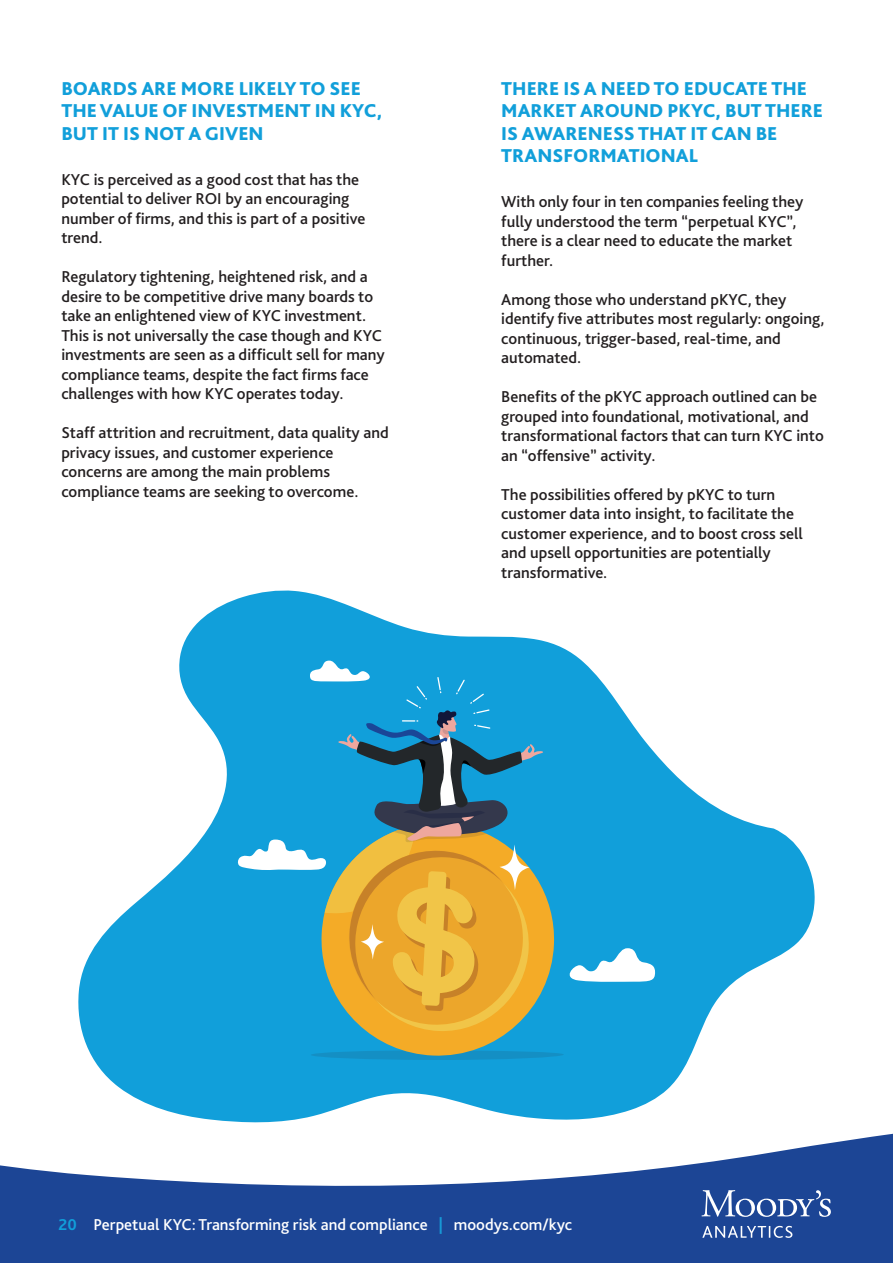
<style>
.page{position:relative;width:893px;height:1263px;background:#fff}
.page>*{position:absolute;margin:0;border:0;box-sizing:border-box;transform-origin:0 0}
.t1{font:800 19.5px/22.5px "Bliss Pro";color:#119fda}
.t2{font:500 16.5px/19.5px "Bliss Pro";color:#231f20}
.t3{font:500 16.5px "Bliss Pro";color:#fff}
.s1{font-weight:700;color:#119fda}
.s2{font-weight:700;color:#1799d6}
</style>
<div class="page">
<svg style="left:78px;top:590px;width:737px;height:533px;fill:#119fda"></svg>
<svg style="left:0;top:1133px;width:893px;height:74px"></svg>
<div style="left:0;top:1207px;width:893px;height:56px;background:#1c4595"></div>
<svg style="left:702px;top:1226px;width:90px;height:12px"></svg>
<svg style="left:701px;top:1190px;width:130px;height:27px"></svg>
<div style="left:311px;top:1050px;width:253px;height:10px;background:#148fc4;border-radius:50%"></div>
<svg style="left:321px;top:823px;width:235px;height:235px;fill:#129fd2"></svg>
<svg style="left:561px;top:948px;width:94px;height:34px"></svg>
<svg style="left:237px;top:660px;width:306px;height:373px;background:#659e97"></svg>
<p class="t1" style="left:61px;top:77px;width:322px">BOARDS ARE MORE LIKELY TO SEE<br>THE VALUE OF INVESTMENT IN KYC,<br>BUT IT IS NOT A GIVEN</p>
<p class="t2" style="left:61px;top:169px;width:305px">KYC is perceived as a good cost that has the potential to deliver ROI by an encouraging number of firms, and this is part of a positive trend.</p>
<p class="t2" style="left:61px;top:267px;width:325px">Regulatory tightening, heightened risk, and a desire to be competitive drive many boards to take an enlightened view of KYC investment.<br>This is not universally the case though and KYC investments are seen as a difficult sell for many compliance teams, despite the fact firms face challenges with how KYC operates today.</p>
<p class="t2" style="left:61px;top:423px;width:329px">Staff attrition and recruitment, data quality and privacy issues, and customer experience concerns are among the main problems compliance teams are seeking to overcome.</p>
<p class="t1" style="left:501px;top:77px;width:323px">THERE IS A NEED TO EDUCATE THE<br>MARKET AROUND PKYC, BUT THERE<br>IS AWARENESS THAT IT CAN BE<br>TRANSFORMATIONAL</p>
<p class="t2" style="left:501px;top:192px;width:304px">With only four in ten companies feeling they fully understood the term “perpetual KYC”, there is a clear need to educate the market further.</p>
<p class="t2" style="left:501px;top:289px;width:325px">Among those who understand pKYC, they identify five attributes most regularly: ongoing, continuous, trigger-based, real-time, and automated.</p>
<p class="t2" style="left:501px;top:387px;width:324px">Benefits of the pKYC approach outlined can be grouped into foundational, motivational, and transformational factors that can turn KYC into an “offensive” activity.</p>
<p class="t2" style="left:501px;top:484px;width:303px">The possibilities offered by pKYC to turn customer data into insight, to facilitate the customer experience, and to boost cross sell and upsell opportunities are potentially transformative.</p>
<p class="t3" style="left:59px;top:1214px;width:515px"><span class="s1">20</span> Perpetual KYC: Transforming risk and compliance <span class="s2">|</span> moodys.com/kyc</p>
</div>
